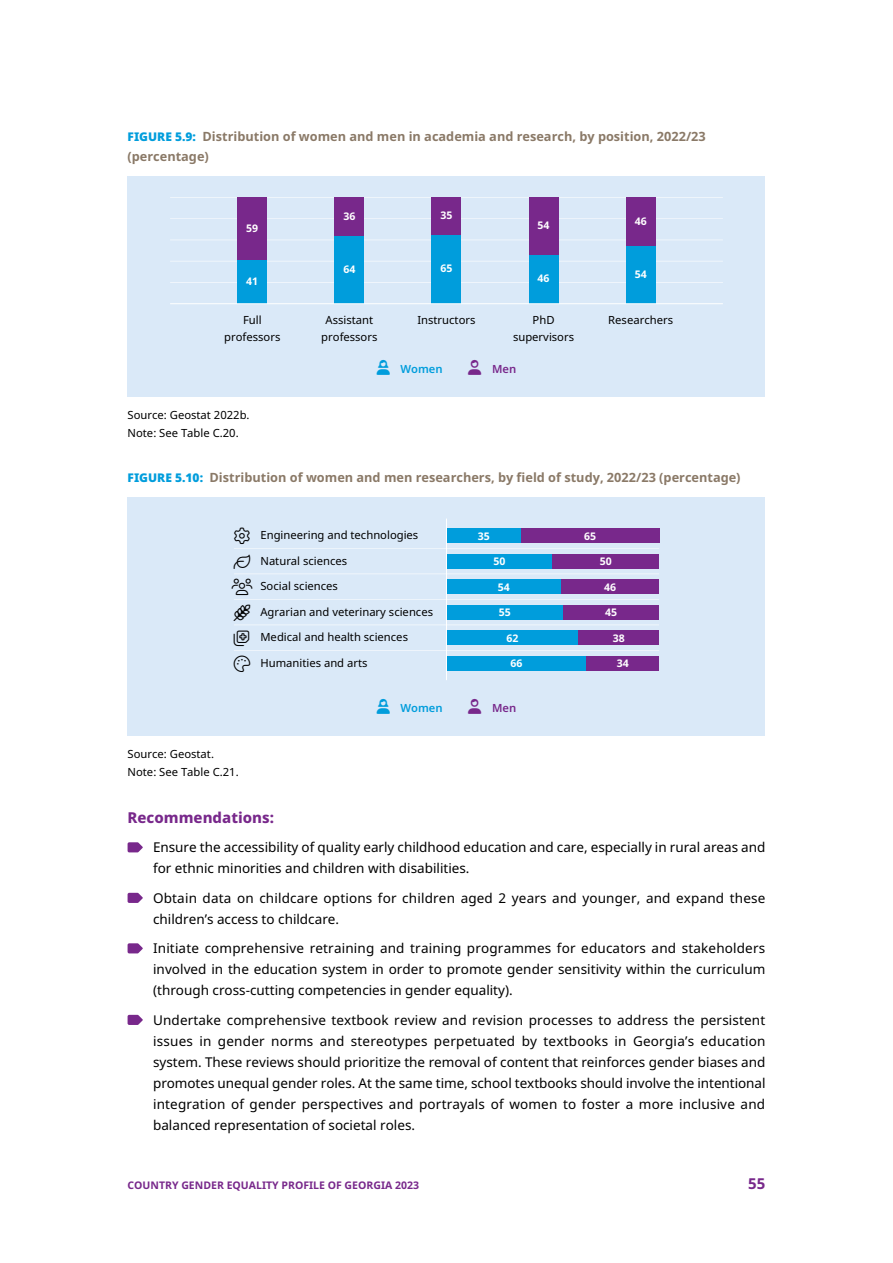
<style>
.page{position:relative;width:893px;height:1263px;background:#fff}
.page>*{position:absolute;margin:0;border:0;box-sizing:border-box;transform-origin:0 0}
.t1{font:800 15px "Noto Sans Georgian";color:#78288b}
.t2{font:700 15px "Noto Sans Georgian";color:#78288b}
.bd-list-1{font:13.5px/21px "Noto Sans Georgian";color:#000}
.tbfg-headings{font:700 12.75px/19.5px "Noto Sans Georgian";color:#8a7967}
.notes{font:11.25px/16.5px "Noto Sans Georgian";color:#000;text-align:center}
.t3{font:600 11.25px "Noto Sans Georgian";color:#009ddc}
.t4{font:600 11.25px "Noto Sans Georgian";color:#78288b}
.t5{font:700 10.5px "Noto Sans Georgian";color:#fff}
.t6{font:700 10.5px "Noto Sans Georgian";color:#78288b}
.s1{font-weight:900;font-size:12px;color:#009ddc}
</style>
<div class="page">
<div style="left:128px;top:176px;width:637px;height:221px;background:#dae9f8"></div>
<hr style="left:170px;top:282px;width:553px;height:1px;background:#fff">
<hr style="left:170px;top:261px;width:553px;height:1px;background:#fff">
<hr style="left:170px;top:240px;width:553px;height:1px;background:#fff">
<hr style="left:170px;top:218px;width:553px;height:1px;background:#fff">
<hr style="left:170px;top:197px;width:553px;height:1px;background:#fff">
<div style="left:237px;top:260px;width:30px;height:44px;background:#009ddc"></div>
<div style="left:237px;top:197px;width:30px;height:63px;background:#78288b"></div>
<div style="left:334px;top:236px;width:30px;height:68px;background:#009ddc"></div>
<div style="left:334px;top:197px;width:30px;height:39px;background:#78288b"></div>
<div style="left:432px;top:235px;width:29px;height:69px;background:#009ddc"></div>
<div style="left:432px;top:197px;width:29px;height:38px;background:#78288b"></div>
<div style="left:529px;top:255px;width:29px;height:49px;background:#009ddc"></div>
<div style="left:529px;top:197px;width:29px;height:58px;background:#78288b"></div>
<div style="left:626px;top:246px;width:30px;height:58px;background:#009ddc"></div>
<div style="left:626px;top:197px;width:30px;height:49px;background:#78288b"></div>
<hr style="left:170px;top:303px;width:553px;height:1px;background:#fff">
<div style="left:128px;top:497px;width:637px;height:239px;background:#dae9f8"></div>
<hr style="left:234px;top:548px;width:425px;height:1px;background:#fff">
<hr style="left:234px;top:574px;width:425px;height:1px;background:#fff">
<hr style="left:234px;top:599px;width:425px;height:1px;background:#fff">
<hr style="left:234px;top:625px;width:425px;height:1px;background:#fff">
<hr style="left:234px;top:650px;width:425px;height:1px;background:#fff">
<div style="left:446px;top:528px;width:75px;height:15px;background:#009ddc"></div>
<div style="left:446px;top:554px;width:107px;height:14px;background:#009ddc"></div>
<div style="left:446px;top:579px;width:115px;height:15px;background:#009ddc"></div>
<div style="left:446px;top:605px;width:117px;height:14px;background:#009ddc"></div>
<div style="left:446px;top:630px;width:132px;height:15px;background:#009ddc"></div>
<div style="left:446px;top:656px;width:141px;height:15px;background:#009ddc"></div>
<hr style="left:446px;top:519px;width:1px;height:161px;background:#fff">
<div style="left:521px;top:528px;width:138px;height:15px;background:#78288b"></div>
<div style="left:553px;top:554px;width:106px;height:14px;background:#78288b"></div>
<div style="left:561px;top:579px;width:98px;height:15px;background:#78288b"></div>
<div style="left:563px;top:605px;width:96px;height:14px;background:#78288b"></div>
<div style="left:578px;top:630px;width:81px;height:15px;background:#78288b"></div>
<div style="left:587px;top:656px;width:72px;height:15px;background:#78288b"></div>
<svg style="left:128px;top:842px;width:15px;height:10px"></svg>
<svg style="left:128px;top:893px;width:15px;height:10px"></svg>
<svg style="left:128px;top:943px;width:15px;height:10px"></svg>
<svg style="left:128px;top:1015px;width:15px;height:10px"></svg>
<p class="tbfg-headings" style="left:128px;top:126px;width:580px"><span class="s1">FIGURE 5.9:</span> Distribution of women and men in academia and research, by position, 2022/23 (percentage)</p>
<p class="t5" style="left:246px;top:221px;width:14px">59</p>
<p class="t5" style="left:343px;top:208px;width:14px">36</p>
<p class="t5" style="left:440px;top:208px;width:14px">35</p>
<p class="t5" style="left:538px;top:218px;width:14px">54</p>
<p class="t5" style="left:635px;top:214px;width:14px">46</p>
<p class="t5" style="left:246px;top:274px;width:14px">41</p>
<p class="t5" style="left:343px;top:261px;width:14px">64</p>
<p class="t5" style="left:440px;top:261px;width:14px">65</p>
<p class="t5" style="left:538px;top:271px;width:14px">46</p>
<p class="t5" style="left:635px;top:267px;width:14px">54</p>
<p class="notes" style="left:224px;top:311px;width:58px">Full professors</p>
<p class="notes" style="left:321px;top:311px;width:58px">Assistant professors</p>
<p class="notes" style="left:417px;top:311px;width:60px">Instructors</p>
<p class="notes" style="left:513px;top:311px;width:63px">PhD supervisors</p>
<p class="notes" style="left:608px;top:311px;width:66px">Researchers</p>
<p class="t3" style="left:400px;top:360px;width:44px">Women</p>
<p class="t4" style="left:492px;top:360px;width:26px">Men</p>
<p class="notes" style="left:128px;top:406px;width:124px">Source: Geostat 2022b.</p>
<p class="notes" style="left:128px;top:424px;width:113px">Note: See Table C.20.</p>
<p class="tbfg-headings" style="left:128px;top:467px;width:615px"><span class="s1">FIGURE 5.10:</span> Distribution of women and men researchers, by field of study, 2022/23 (percentage)</p>
<p class="notes" style="left:260px;top:526px;width:159px">Engineering and technologies</p>
<p class="notes" style="left:260px;top:552px;width:88px">Natural sciences</p>
<p class="notes" style="left:260px;top:577px;width:79px">Social sciences</p>
<p class="notes" style="left:260px;top:603px;width:174px">Agrarian and veterinary sciences</p>
<p class="notes" style="left:260px;top:628px;width:149px">Medical and health sciences</p>
<p class="notes" style="left:260px;top:654px;width:109px">Humanities and arts</p>
<p class="t5" style="left:511px;top:656px;width:14px">66</p>
<p class="t5" style="left:478px;top:528px;width:14px">35</p>
<p class="t5" style="left:494px;top:554px;width:14px">50</p>
<p class="t5" style="left:498px;top:579px;width:14px">54</p>
<p class="t5" style="left:499px;top:605px;width:14px">55</p>
<p class="t5" style="left:506px;top:630px;width:14px">62</p>
<p class="t3" style="left:400px;top:700px;width:44px">Women</p>
<p class="t4" style="left:492px;top:700px;width:26px">Men</p>
<p class="t5" style="left:584px;top:528px;width:14px">65</p>
<p class="t5" style="left:600px;top:554px;width:14px">50</p>
<p class="t5" style="left:604px;top:579px;width:14px">46</p>
<p class="t5" style="left:605px;top:605px;width:14px">45</p>
<p class="t5" style="left:613px;top:630px;width:14px">38</p>
<p class="t5" style="left:617px;top:656px;width:14px">34</p>
<p class="notes" style="left:128px;top:746px;width:88px">Source: Geostat.</p>
<p class="notes" style="left:128px;top:764px;width:113px">Note: See Table C.21.</p>
<p class="t1" style="left:128px;top:807px;width:148px">Recommendations:</p>
<p class="bd-list-1" style="left:153px;top:836px;width:614px">Ensure the accessibility of quality early childhood education and care, especially in rural areas and for ethnic minorities and children with disabilities.</p>
<p class="bd-list-1" style="left:153px;top:887px;width:614px">Obtain data on childcare options for children aged 2 years and younger, and expand these children’s access to childcare.</p>
<p class="bd-list-1" style="left:153px;top:937px;width:614px;text-align:justify">Initiate comprehensive retraining and training programmes for educators and stakeholders involved in the education system in order to promote gender sensitivity within the curriculum (through cross-cutting competencies in gender equality).</p>
<p class="bd-list-1" style="left:153px;top:1009px;width:614px;text-align:justify">Undertake comprehensive textbook review and revision processes to address the persistent issues in gender norms and stereotypes perpetuated by textbooks in Georgia’s education system. These reviews should prioritize the removal of content that reinforces gender biases and promotes unequal gender roles. At the same time, school textbooks should involve the intentional integration of gender perspectives and portrayals of women to foster a more inclusive and balanced representation of societal roles.</p>
<p class="t6" style="left:128px;top:1177px;width:293px">COUNTRY GENDER EQUALITY PROFILE OF GEORGIA 2023</p>
<p class="t2" style="left:748px;top:1172px;width:19px">55</p>
</div>
